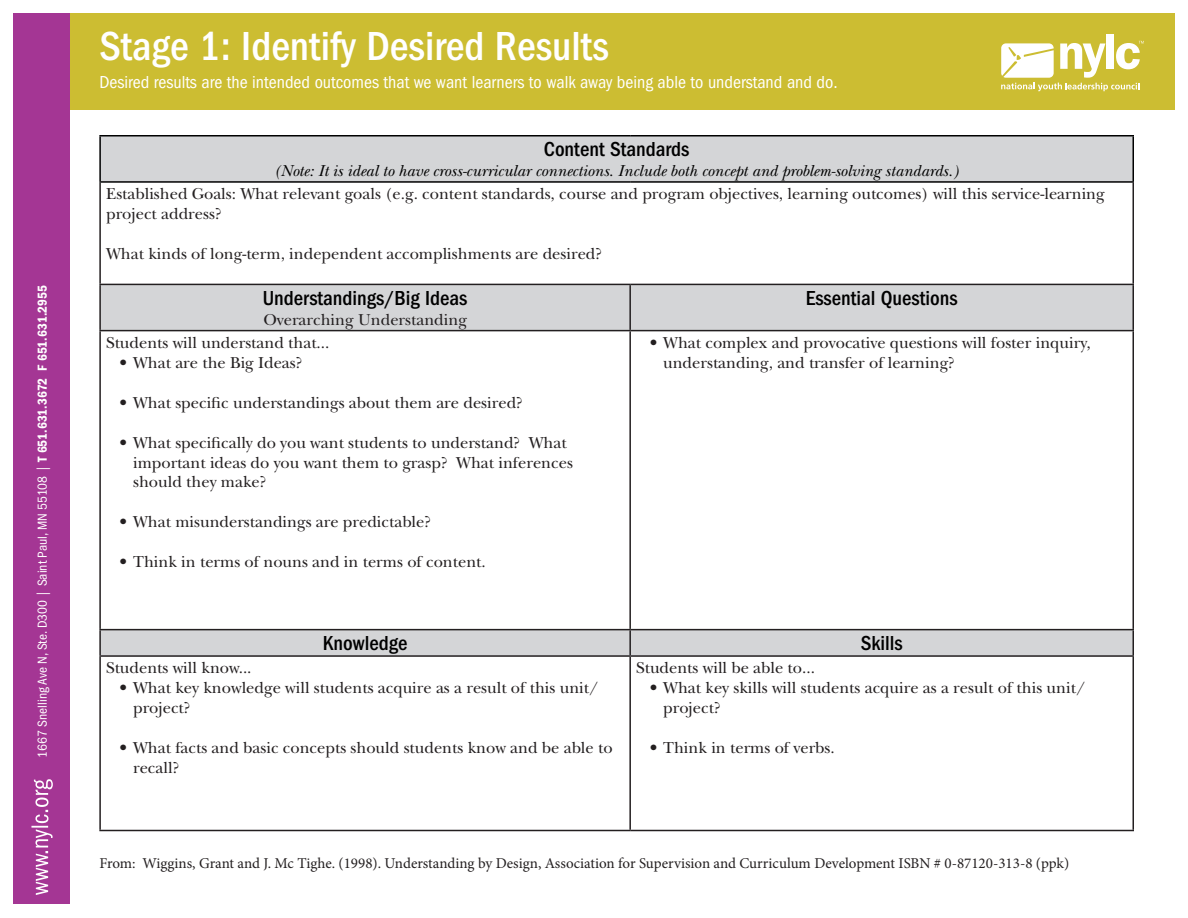
<style>
.page{position:relative;width:1188px;height:918px;background:#fff}
.page>*{position:absolute;margin:0;border:0;box-sizing:border-box;transform-origin:0 0}
.t1{font:500 condensed 42px "ITC Franklin Gothic Std";color:#fff}
.t2{font:500 condensed 21px "ITC Franklin Gothic Std";color:#000}
.t3{font:condensed 18px "ITC Franklin Gothic Std";color:#fff}
.t4{font:16.5px/19.8px "New Baskerville Std";color:#231f20}
.t5{font:italic 16.5px "New Baskerville Std";color:#000}
.t6{font:15px "Minion Pro";color:#231f20}
.t7{font:condensed 13.5px "ITC Franklin Gothic Std";color:#fff}
.s1{font-family:"ITC Franklin Gothic Std Dm Cd";font-stretch:normal}
</style>
<div class="page">
<div style="left:70px;top:14px;width:1104px;height:96px;background:#ccbd32"></div>
<div style="left:1106px;top:35px;width:8px;height:34px;background:#fff"></div>
<svg style="left:1001px;top:41px;width:143px;height:50px"></svg>
<div style="left:14px;top:14px;width:56px;height:890px;background:#a43694"></div>
<svg style="left:31px;top:779px;width:22px;height:116px"></svg>
<svg style="left:101px;top:136px;width:1031px;height:519px"></svg>
<hr style="left:99px;top:183px;width:2px;height:101px;background:#231f20">
<hr style="left:1132px;top:183px;width:2px;height:101px;background:#231f20">
<hr style="left:99px;top:284px;width:531px;height:1px;background:#231f20">
<hr style="left:99px;top:285px;width:2px;height:45px;background:#231f20">
<hr style="left:630px;top:284px;width:504px;height:1px;background:#231f20">
<hr style="left:629px;top:285px;width:2px;height:45px;background:#231f20">
<hr style="left:1132px;top:285px;width:2px;height:45px;background:#231f20">
<hr style="left:99px;top:330px;width:531px;height:1px;background:#231f20">
<hr style="left:99px;top:331px;width:2px;height:298px;background:#231f20">
<hr style="left:630px;top:330px;width:504px;height:1px;background:#231f20">
<hr style="left:629px;top:331px;width:2px;height:298px;background:#231f20">
<hr style="left:1132px;top:331px;width:2px;height:298px;background:#231f20">
<hr style="left:99px;top:629px;width:531px;height:1px;background:#231f20">
<hr style="left:99px;top:630px;width:2px;height:25px;background:#231f20">
<hr style="left:630px;top:629px;width:504px;height:1px;background:#231f20">
<hr style="left:629px;top:630px;width:2px;height:25px;background:#231f20">
<hr style="left:1132px;top:630px;width:2px;height:25px;background:#231f20">
<hr style="left:99px;top:655px;width:531px;height:2px;background:#231f20">
<hr style="left:99px;top:657px;width:2px;height:173px;background:#231f20">
<hr style="left:630px;top:655px;width:504px;height:2px;background:#231f20">
<hr style="left:629px;top:657px;width:2px;height:173px;background:#231f20">
<hr style="left:1132px;top:657px;width:2px;height:173px;background:#231f20">
<hr style="left:99px;top:830px;width:531px;height:1px;background:#231f20">
<hr style="left:630px;top:830px;width:504px;height:1px;background:#231f20">
<hr style="left:99px;top:135px;width:531px;height:1px;background:#000">
<hr style="left:99px;top:136px;width:2px;height:45px;background:#000">
<hr style="left:630px;top:135px;width:504px;height:1px;background:#000">
<hr style="left:1132px;top:136px;width:2px;height:45px;background:#000">
<hr style="left:99px;top:181px;width:531px;height:2px;background:#000">
<hr style="left:630px;top:181px;width:504px;height:2px;background:#000">
<p class="t7" style="left:35px;top:758px;width:474px;rotate:-90deg">1667 Snelling Ave N, Ste. D300 | Saint Paul, MN 55108 | <span class="s1">T 651.631.3672 F 651.631.2955</span></p>
<p class="t1" style="left:99px;top:23px;width:511px">Stage 1: Identify Desired Results</p>
<p class="t3" style="left:99px;top:72px;width:740px">Desired results are the intended outcomes that we want learners to walk away being able to understand and do.</p>
<p class="t2" style="left:544px;top:137px;width:147px">Content Standards</p>
<p class="t5" style="left:275px;top:161px;width:685px">(Note: It is ideal to have cross-curricular connections. Include both concept and problem-solving standards.)</p>
<p class="t4" style="left:106px;top:184px;width:1000px">Established Goals: What relevant goals (e.g. content standards, course and program objectives, learning outcomes) will this service-learning project address?</p>
<p class="t4" style="left:106px;top:243px;width:497px">What kinds of long-term, independent accomplishments are desired?</p>
<p class="t2" style="left:263px;top:286px;width:206px">Understandings/Big Ideas</p>
<p class="t4" style="left:263px;top:309px;width:205px">Overarching Understanding</p>
<p class="t2" style="left:806px;top:286px;width:153px">Essential Questions</p>
<p class="t4" style="left:106px;top:333px;width:225px">Students will understand that...</p>
<p class="t4" style="left:120px;top:353px;width:184px">• What are the Big Ideas?</p>
<p class="t4" style="left:120px;top:393px;width:405px">• What specific understandings about them are desired?</p>
<p class="t4" style="left:133px;top:433px;width:441px;text-indent:-14px">• What specifically do you want students to understand? What important ideas do you want them to grasp? What inferences should they make?</p>
<p class="t4" style="left:120px;top:512px;width:313px">• What misunderstandings are predictable?</p>
<p class="t4" style="left:120px;top:552px;width:368px">• Think in terms of nouns and in terms of content.</p>
<p class="t4" style="left:663px;top:333px;width:429px;text-indent:-14px">• What complex and provocative questions will foster inquiry, understanding, and transfer of learning?</p>
<p class="t2" style="left:323px;top:631px;width:86px">Knowledge</p>
<p class="t2" style="left:861px;top:631px;width:43px">Skills</p>
<p class="t4" style="left:106px;top:658px;width:147px">Students will know...</p>
<p class="t4" style="left:133px;top:678px;width:467px;text-indent:-14px">• What key knowledge will students acquire as a result of this unit/ project?</p>
<p class="t4" style="left:133px;top:738px;width:481px;text-indent:-14px">• What facts and basic concepts should students know and be able to recall?</p>
<p class="t4" style="left:636px;top:658px;width:180px">Students will be able to...</p>
<p class="t4" style="left:663px;top:678px;width:424px;text-indent:-14px">• What key skills will students acquire as a result of this unit/ project?</p>
<p class="t4" style="left:650px;top:738px;width:187px">• Think in terms of verbs.</p>
<p class="t6" style="left:99px;top:854px;width:971px">From: Wiggins, Grant and J. Mc Tighe. (1998). Understanding by Design, Association for Supervision and Curriculum Development ISBN # 0-87120-313-8 (ppk)</p>
</div>
